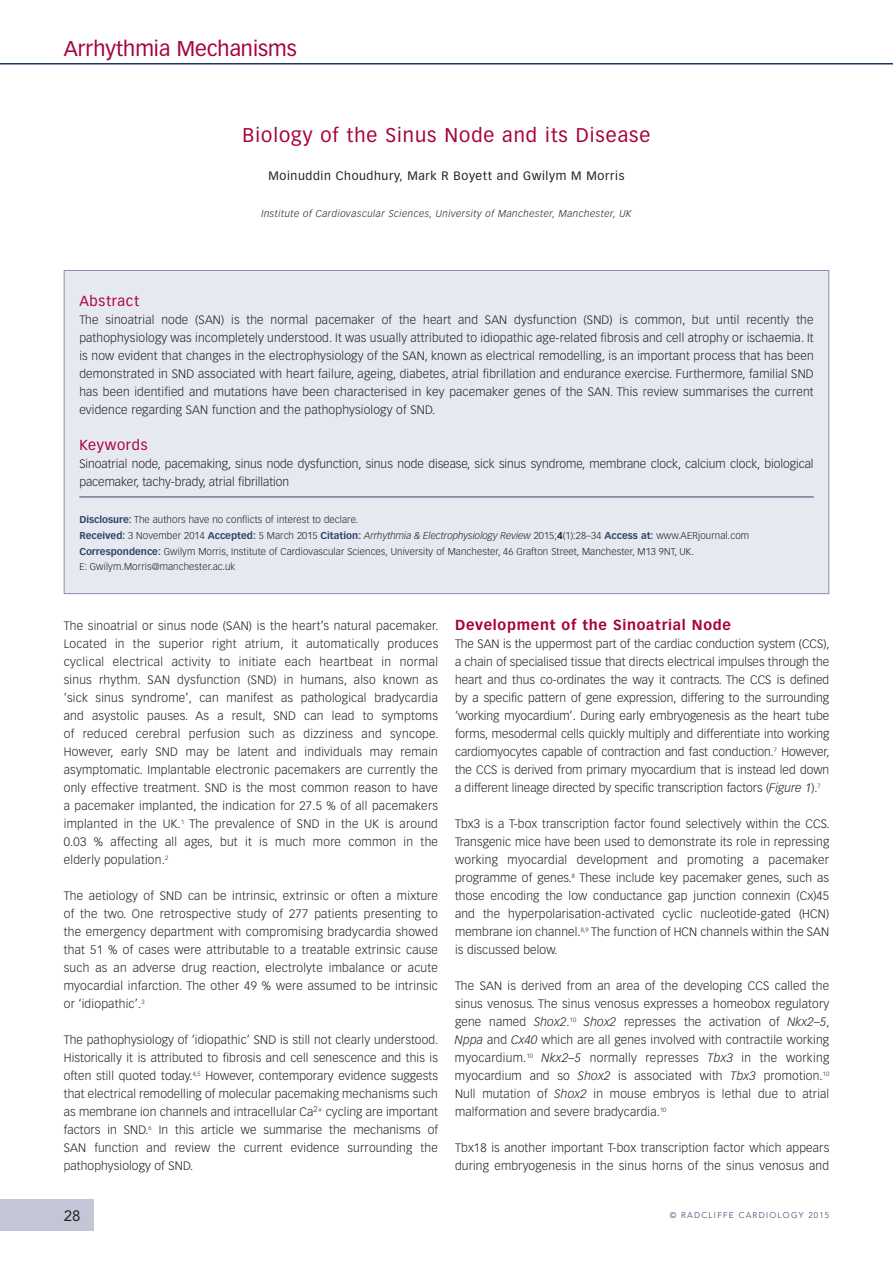
<style>
.page{position:relative;width:893px;height:1263px;background:#fff}
.page>*{position:absolute;margin:0;border:0;box-sizing:border-box;transform-origin:0 0}
.t1{font:21px "Vectora LT Std";color:#a7023c}
.t2{font:19.5px "Vectora LT Std";letter-spacing:.05em;color:#a7023c}
.t3{font:15px "Avenir LT Std";color:#231f20}
.t4{font:700 14.25px "Vectora LT Std";letter-spacing:.05em;color:#a7023c}
.t5{font:14.25px "Vectora LT Std";letter-spacing:.05em;color:#a7023c}
.t6{font:300 12px/18px "Vectora LT Std";letter-spacing:.015em;color:#231f20;text-align:justify}
.t7{font:12px "Vectora LT Std";letter-spacing:.05em;color:#231f20}
.t8{font:300 9.75px/15.8px "Vectora LT Std";letter-spacing:.01em;color:#231f20}
.t9{font:italic 300 9.75px "Vectora LT Std";letter-spacing:.05em;color:#231f20}
.t10{font:300 8.25px "Avenir LT Std";letter-spacing:.15em;color:#30446a}
.s1{font-weight:700;color:#30446a}
.s2{font-style:italic}
.s3{font-weight:700}
</style>
<div class="page">
<div style="left:0;top:1199px;width:94px;height:32px;background:#c3c6d7"></div>
<hr style="left:0;top:64px;width:893px;height:1px;background:#00214c">
<div style="left:64px;top:270px;width:765px;height:324px;background:#e7e9f0"></div>
<hr style="left:79px;top:497px;width:735px;height:1px;background:#30446a">
<h1 class="t1" style="left:64px;top:36px;width:235px">Arrhythmia Mechanisms</h1>
<h2 class="t2" style="left:243px;top:123px;width:409px">Biology of the Sinus Node and its Disease</h2>
<p class="t7" style="left:269px;top:169px;width:357px">Moinuddin Choudhury, Mark R Boyett and Gwilym M Morris</p>
<p class="t9" style="left:261px;top:208px;width:372px">Institute of Cardiovascular Sciences, University of Manchester, Manchester, UK</p>
<p class="t5" style="left:79px;top:293px;width:61px">Abstract</p>
<p class="t6" style="left:79px;top:311px;width:736px">The sinoatrial node (SAN) is the normal pacemaker of the heart and SAN dysfunction (SND) is common, but until recently the pathophysiology was incompletely understood. It was usually attributed to idiopathic age-related fibrosis and cell atrophy or ischaemia. It is now evident that changes in the electrophysiology of the SAN, known as electrical remodelling, is an important process that has been demonstrated in SND associated with heart failure, ageing, diabetes, atrial fibrillation and endurance exercise. Furthermore, familial SND has been identified and mutations have been characterised in key pacemaker genes of the SAN. This review summarises the current evidence regarding SAN function and the pathophysiology of SND.</p>
<p class="t5" style="left:79px;top:437px;width:70px">Keywords</p>
<p class="t6" style="left:79px;top:455px;width:736px">Sinoatrial node, pacemaking, sinus node dysfunction, sinus node disease, sick sinus syndrome, membrane clock, calcium clock, biological pacemaker, tachy-brady, atrial fibrillation</p>
<p class="t8" style="left:79px;top:512px;width:671px"><span class="s1">Disclosure:</span> The authors have no conflicts of interest to declare.<br><span class="s1">Received:</span> 3 November 2014 <span class="s1">Accepted:</span> 5 March 2015 <span class="s1">Citation:</span> <span class="s2">Arrhythmia &amp; Electrophysiology Review</span> 2015;<span class="s3">4</span>(1):28–34 <span class="s1">Access at:</span> www.AERjournal.com <span class="s1">Correspondence:</span> Gwilym Morris, Institute of Cardiovascular Sciences, University of Manchester, 46 Grafton Street, Manchester, M13 9NT, UK.<br>E: Gwilym.Morris@manchester.ac.uk</p>
<p class="t6" style="left:64px;top:617px;width:376px">The sinoatrial or sinus node (SAN) is the heart’s natural pacemaker.<br>Located in the superior right atrium, it automatically produces cyclical electrical activity to initiate each heartbeat in normal sinus rhythm. SAN dysfunction (SND) in humans, also known as ‘sick sinus syndrome’, can manifest as pathological bradycardia and asystolic pauses. As a result, SND can lead to symptoms of reduced cerebral perfusion such as dizziness and syncope.<br>However, early SND may be latent and individuals may remain asymptomatic. Implantable electronic pacemakers are currently the only effective treatment. SND is the most common reason to have a pacemaker implanted, the indication for 27.5 % of all pacemakers implanted in the UK.<sup>1</sup> The prevalence of SND in the UK is around 0.03 % affecting all ages, but it is much more common in the elderly population.<sup>2</sup></p>
<p class="t6" style="left:64px;top:887px;width:376px">The aetiology of SND can be intrinsic, extrinsic or often a mixture of the two. One retrospective study of 277 patients presenting to the emergency department with compromising bradycardia showed that 51 % of cases were attributable to a treatable extrinsic cause such as an adverse drug reaction, electrolyte imbalance or acute myocardial infarction. The other 49 % were assumed to be intrinsic or ‘idiopathic’.<sup>3</sup></p>
<p class="t6" style="left:64px;top:1031px;width:376px">The pathophysiology of ‘idiopathic’ SND is still not clearly understood.<br>Historically it is attributed to fibrosis and cell senescence and this is often still quoted today.<sup>4,5</sup> However, contemporary evidence suggests that electrical remodelling of molecular pacemaking mechanisms such as membrane ion channels and intracellular Ca<sup>2+</sup> cycling are important factors in SND.<sup>6</sup> In this article we summarise the mechanisms of SAN function and review the current evidence surrounding the pathophysiology of SND.</p>
<p class="t4" style="left:455px;top:616px;width:277px">Development of the Sinoatrial Node</p>
<p class="t6" style="left:455px;top:635px;width:376px">The SAN is the uppermost part of the cardiac conduction system (CCS), a chain of specialised tissue that directs electrical impulses through the heart and thus co-ordinates the way it contracts. The CCS is defined by a specific pattern of gene expression, differing to the surrounding ‘working myocardium’. During early embryogenesis as the heart tube forms, mesodermal cells quickly multiply and differentiate into working cardiomyocytes capable of contraction and fast conduction.<sup>7</sup> However, the CCS is derived from primary myocardium that is instead led down a different lineage directed by specific transcription factors (<span class="s2">Figure 1</span>).<sup>7</sup></p>
<p class="t6" style="left:455px;top:815px;width:376px">Tbx3 is a T-box transcription factor found selectively within the CCS.<br>Transgenic mice have been used to demonstrate its role in repressing working myocardial development and promoting a pacemaker programme of genes.<sup>8</sup> These include key pacemaker genes, such as those encoding the low conductance gap junction connexin (Cx)45 and the hyperpolarisation-activated cyclic nucleotide-gated (HCN) membrane ion channel.<sup>8,9</sup> The function of HCN channels within the SAN is discussed below.</p>
<p class="t6" style="left:455px;top:977px;width:376px">The SAN is derived from an area of the developing CCS called the sinus venosus. The sinus venosus expresses a homeobox regulatory gene named <span class="s2">Shox2</span>.<sup>10</sup> <span class="s2">Shox2</span> represses the activation of <span class="s2">Nkx2–5</span>, <span class="s2">Nppa</span> and <span class="s2">Cx40</span> which are all genes involved with contractile working myocardium.<sup>10</sup> <span class="s2">Nkx2–5</span> normally represses <span class="s2">Tbx3</span> in the working myocardium and so <span class="s2">Shox2</span> is associated with <span class="s2">Tbx3</span> promotion.<sup>10<br></sup>Null mutation of <span class="s2">Shox2</span> in mouse embryos is lethal due to atrial malformation and severe bradycardia.<sup>10</sup></p>
<p class="t6" style="left:455px;top:1139px;width:376px">Tbx18 is another important T-box transcription factor which appears during embryogenesis in the sinus horns of the sinus venosus and</p>
<p class="t3" style="left:64px;top:1207px;width:18px">28</p>
<p class="t10" style="left:670px;top:1210px;width:161px">© RADCLIFFE CARDIOLOGY 2015</p>
</div>
